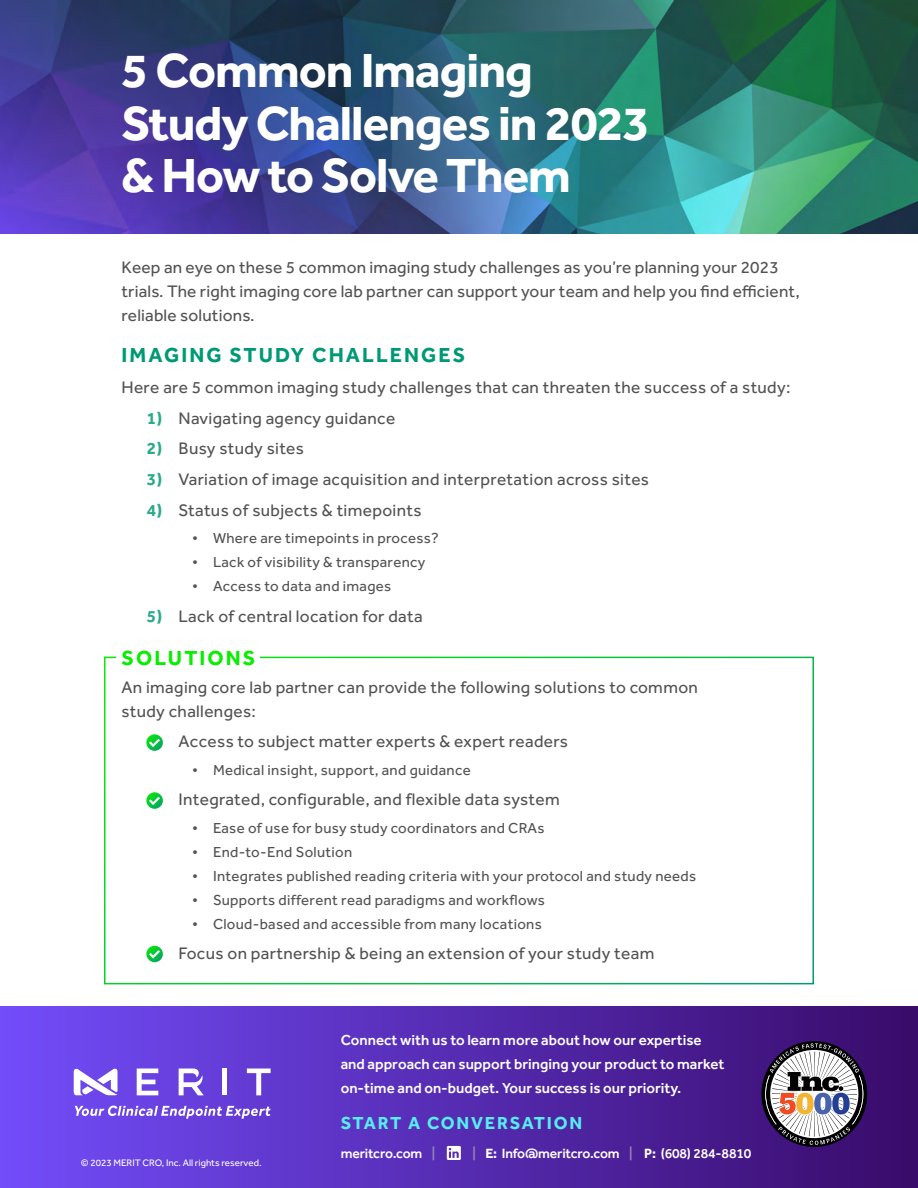
<style>
.page{position:relative;width:918px;height:1188px;background:#fff}
.page>*{position:absolute;margin:0;border:0;box-sizing:border-box;transform-origin:0 0}
.t1{font:700 49.5px/52.5px "Effra";letter-spacing:-.02em;color:#fff}
.t2{font:700 21px "Effra";letter-spacing:.1em;color:#009975}
.t3{font:700 21px "Effra";letter-spacing:.1em;color:#08ed00}
.t4{font:700 18px "Effra";letter-spacing:.1em;color:#57edf5}
.t5{font:17.25px/24px "Effra";letter-spacing:.02em;color:#515254}
.t6{font:15px "Effra";letter-spacing:.02em;color:#515254}
.t7{font:500 15px/24px "Effra";color:#fff}
.t8{font:500 13.8px "Effra";letter-spacing:-.01em;color:#fff}
.t9{font:9.75px "Effra";color:#fff}
.s1{font-weight:700;color:#2baa8d}
.s2{color:#9a82b2}
.s3{font-weight:700}
</style>
<div class="page">
<img style="left:0;top:0;width:918px;height:233px">
<div style="left:0;top:1007px;width:918px;height:181px;background:linear-gradient(to right,#734dfa,#380b6a)"></div>
<svg style="left:447px;top:1146px;width:14px;height:14px"></svg>
<svg style="left:761px;top:1041px;width:106px;height:106px"></svg>
<svg style="left:765px;top:1043px;width:98px;height:102px"></svg>
<svg style="left:137px;top:1069px;width:21px;height:26px"></svg>
<svg style="left:179px;top:1069px;width:25px;height:26px"></svg>
<div style="left:222px;top:1069px;width:5px;height:26px;background:#fff"></div>
<svg style="left:247px;top:1069px;width:24px;height:26px"></svg>
<svg style="left:74px;top:1068px;width:44px;height:27px"></svg>
<svg style="left:75px;top:1106px;width:196px;height:13px"></svg>
<div style="left:104px;top:657px;width:710px;height:327px;border:2px solid #fff"></div>
<div style="left:117px;top:648px;width:143px;height:18px;background:#fff"></div>
<svg style="left:146px;top:734px;width:17px;height:17px"></svg>
<svg style="left:147px;top:736px;width:15px;height:13px"></svg>
<svg style="left:146px;top:792px;width:17px;height:17px"></svg>
<svg style="left:147px;top:794px;width:15px;height:13px"></svg>
<svg style="left:146px;top:946px;width:17px;height:16px"></svg>
<svg style="left:147px;top:948px;width:15px;height:12px"></svg>
<h1 class="t1" style="left:122px;top:43px;width:530px">5 Common Imaging<br>Study Challenges in 2023 &amp; How to Solve Them</h1>
<p class="t5" style="left:122px;top:255px;width:680px">Keep an eye on these 5 common imaging study challenges as you’re planning your 2023 trials. The right imaging core lab partner can support your team and help you find efficient, reliable solutions.</p>
<p class="t2" style="left:122px;top:342px;width:345px">IMAGING STUDY CHALLENGES</p>
<p class="t5" style="left:122px;top:375px;width:670px">Here are 5 common imaging study challenges that can threaten the success of a study:</p>
<p class="t5" style="left:147px;top:406px;width:250px"><span class="s1">1)</span> Navigating agency guidance</p>
<p class="t5" style="left:147px;top:436px;width:159px"><span class="s1">2)</span> Busy study sites</p>
<p class="t5" style="left:147px;top:467px;width:504px"><span class="s1">3)</span> Variation of image acquisition and interpretation across sites</p>
<p class="t5" style="left:147px;top:498px;width:276px"><span class="s1">4)</span> Status of subjects &amp; timepoints</p>
<p class="t6" style="left:192px;top:529px;width:248px">• Where are timepoints in process?</p>
<p class="t6" style="left:192px;top:553px;width:235px">• Lack of visibility &amp; transparency</p>
<p class="t6" style="left:192px;top:577px;width:201px">• Access to data and images</p>
<p class="t5" style="left:147px;top:604px;width:277px"><span class="s1">5)</span> Lack of central location for data</p>
<p class="t3" style="left:122px;top:646px;width:135px">SOLUTIONS</p>
<p class="t5" style="left:122px;top:675px;width:578px">An imaging core lab partner can provide the following solutions to common study challenges:</p>
<p class="t5" style="left:147px;top:729px;width:422px">• Access to subject matter experts &amp; expert readers</p>
<p class="t6" style="left:192px;top:761px;width:280px">• Medical insight, support, and guidance</p>
<p class="t5" style="left:147px;top:787px;width:414px">• Integrated, configurable, and flexible data system</p>
<p class="t6" style="left:192px;top:819px;width:354px">• Ease of use for busy study coordinators and CRAs</p>
<p class="t6" style="left:192px;top:843px;width:162px">• End-to-End Solution</p>
<p class="t6" style="left:192px;top:867px;width:506px">• Integrates published reading criteria with your protocol and study needs</p>
<p class="t6" style="left:192px;top:891px;width:354px">• Supports different read paradigms and workflows</p>
<p class="t6" style="left:192px;top:915px;width:351px">• Cloud-based and accessible from many locations</p>
<p class="t5" style="left:147px;top:941px;width:509px">• Focus on partnership &amp; being an extension of your study team</p>
<p class="t9" style="left:81px;top:1157px;width:182px">© 2023 MERIT CRO, Inc. All rights reserved.</p>
<p class="t7" style="left:341px;top:1027px;width:385px">Connect with us to learn more about how our expertise and approach can support bringing your product to market on-time and on-budget. Your success is our priority.</p>
<p class="t4" style="left:341px;top:1112px;width:243px">START A CONVERSATION</p>
<p class="t8" style="left:341px;top:1145px;width:96px">meritcro.com <span class="s2">|</span></p>
<p class="t8" style="left:473px;top:1145px;width:280px"><span class="s2">|</span> <span class="s3">E:</span> Info@meritcro.com <span class="s2">|</span> <span class="s3">P:</span> (608) 284-8810</p>
</div>
